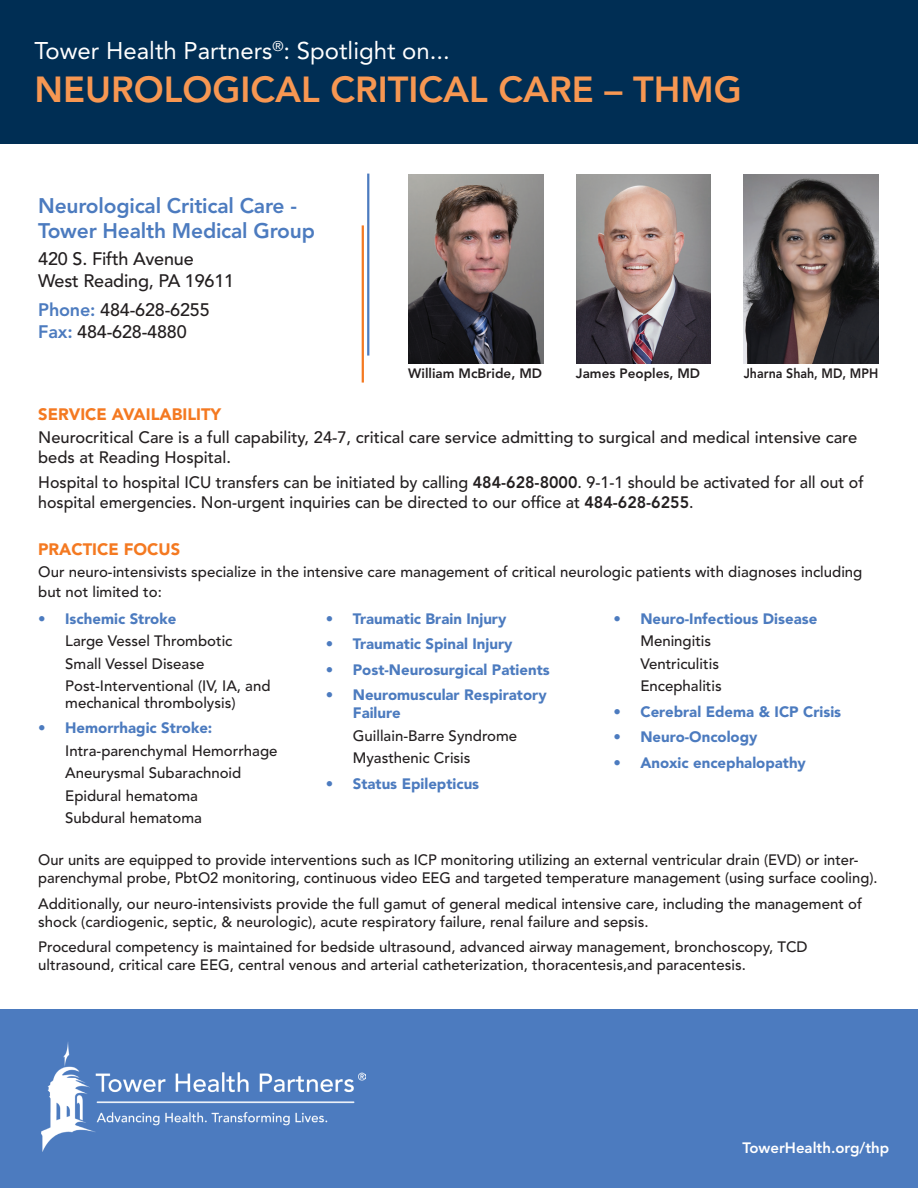
<style>
.page{position:relative;width:918px;height:1188px;background:#fff}
.page>*{position:absolute;margin:0;border:0;box-sizing:border-box;transform-origin:0 0}
.t1{font:800 36px "Avenir LT Std";color:#f79752}
.t2{font:24px "Avenir LT Std";color:#fff}
.t3{font:800 21px/25.2px "Avenir LT Std";letter-spacing:-.01em;color:#4c7bbf}
.t4{font:500 18px/22.5px "Avenir LT Std";letter-spacing:-.01em;color:#231f20}
.t5{font:500 16.5px/19.8px "Avenir LT Std";color:#231f20}
.t6{font:900 16.5px "Avenir LT Std";color:#f47921}
.t7{font:500 15px/22.5px "Avenir LT Std";color:#231f20}
.t8{font:900 15px/18px "Avenir LT Std";color:#4c7bbf}
.t9{font:800 15px "Avenir LT Std";color:#fff}
.t10{font:800 13.5px "Avenir LT Std";color:#231f20}
.t11{font:800 13.5px "Avenir LT Std";color:#231f20;scale:.92 1}
.s1{font-weight:800;color:#4c7bbf}
.s2{font-weight:800}
</style>
<div class="page">
<div style="left:0;top:1010px;width:918px;height:178px;background:#4c7bbf"></div>
<div style="left:0;top:0;width:918px;height:144px;background:#002e54"></div>
<img style="left:42px;top:1042px;width:324px;height:110px">
<img style="left:576px;top:174px;width:135px;height:189px">
<img style="left:408px;top:174px;width:135px;height:189px">
<img style="left:744px;top:174px;width:134px;height:189px">
<hr style="left:367px;top:174px;width:2px;height:182px;background:#4c7bbf">
<hr style="left:362px;top:225px;width:2px;height:158px;background:#f47921">
<h2 class="t2" style="left:34px;top:37px;width:417px">Tower Health Partners<sup>®</sup>: Spotlight on...</h2>
<h1 class="t1" style="left:34px;top:69px;width:709px">NEUROLOGICAL CRITICAL CARE – THMG</h1>
<h3 class="t3" style="left:38px;top:193px;width:278px">Neurological Critical Care -<br>Tower Health Medical Group</h3>
<p class="t4" style="left:38px;top:248px;width:198px">420 S. Fifth Avenue<br>West Reading, PA 19611</p>
<p class="t4" style="left:38px;top:299px;width:173px"><span class="s1">Phone:</span> 484-628-6255<br><span class="s1">Fax:</span> 484-628-4880</p>
<p class="t10" style="left:408px;top:365px;width:135px">William McBride, MD</p>
<p class="t10" style="left:576px;top:365px;width:126px">James Peoples, MD</p>
<p class="t11" style="left:744px;top:365px;width:148px">Jharna Shah, MD, MPH</p>
<p class="t6" style="left:38px;top:405px;width:185px">SERVICE AVAILABILITY</p>
<p class="t5" style="left:38px;top:428px;width:820px">Neurocritical Care is a full capability, 24-7, critical care service admitting to surgical and medical intensive care beds at Reading Hospital.</p>
<p class="t5" style="left:38px;top:473px;width:827px">Hospital to hospital ICU transfers can be initiated by calling <span class="s2">484-628-8000</span>. 9-1-1 should be activated for all out of hospital emergencies. Non-urgent inquiries can be directed to our office at <span class="s2">484-628-6255</span>.</p>
<p class="t6" style="left:38px;top:539px;width:144px">PRACTICE FOCUS</p>
<p class="t7" style="left:38px;top:563px;width:826px;line-height:19.5px">Our neuro-intensivists specialize in the intensive care management of critical neurologic patients with diagnoses including but not limited to:</p>
<p class="t8" style="left:38px;top:609px;width:140px">• Ischemic Stroke</p>
<p class="t7" style="left:65px;top:630px;width:207px">Large Vessel Thrombotic<br>Small Vessel Disease<br>Post-Interventional (IV, IA, and</p>
<p class="t7" style="left:65px;top:692px;width:172px">mechanical thrombolysis)</p>
<p class="t8" style="left:38px;top:719px;width:176px">• Hemorrhagic Stroke:</p>
<p class="t7" style="left:65px;top:740px;width:214px">Intra-parenchymal Hemorrhage<br>Aneurysmal Subarachnoid<br>Epidural hematoma<br>Subdural hematoma</p>
<p class="t8" style="left:326px;top:609px;width:182px">• Traumatic Brain Injury</p>
<p class="t8" style="left:326px;top:635px;width:188px">• Traumatic Spinal Injury</p>
<p class="t8" style="left:326px;top:660px;width:225px">• Post-Neurosurgical Patients</p>
<p class="t8" style="left:353px;top:686px;width:195px;text-indent:-27px">• Neuromuscular Respiratory<br>Failure</p>
<p class="t7" style="left:353px;top:725px;width:166px">Guillain-Barre Syndrome<br>Myasthenic Crisis</p>
<p class="t8" style="left:326px;top:774px;width:155px">• Status Epilepticus</p>
<p class="t8" style="left:613px;top:609px;width:205px">• Neuro-Infectious Disease</p>
<p class="t7" style="left:640px;top:630px;width:83px">Meningitis<br>Ventriculitis<br>Encephalitis</p>
<p class="t8" style="left:613px;top:702px;width:229px">• Cerebral Edema &amp; ICP Crisis</p>
<p class="t8" style="left:613px;top:728px;width:146px">• Neuro-Oncology</p>
<p class="t8" style="left:613px;top:753px;width:194px">• Anoxic encephalopathy</p>
<p class="t7" style="left:38px;top:851px;width:841px;line-height:18px">Our units are equipped to provide interventions such as ICP monitoring utilizing an external ventricular drain (EVD) or inter&shy;parenchymal probe, PbtO2 monitoring, continuous video EEG and targeted temperature management (using surface cooling).</p>
<p class="t7" style="left:38px;top:895px;width:825px;line-height:18px">Additionally, our neuro-intensivists provide the full gamut of general medical intensive care, including the management of shock (cardiogenic, septic, &amp; neurologic), acute respiratory failure, renal failure and sepsis.</p>
<p class="t7" style="left:38px;top:938px;width:771px;line-height:18px">Procedural competency is maintained for bedside ultrasound, advanced airway management, bronchoscopy, TCD ultrasound, critical care EEG, central venous and arterial catheterization, thoracentesis,and paracentesis.</p>
<p class="t9" style="left:742px;top:1139px;width:148px">TowerHealth.org/thp</p>
</div>
